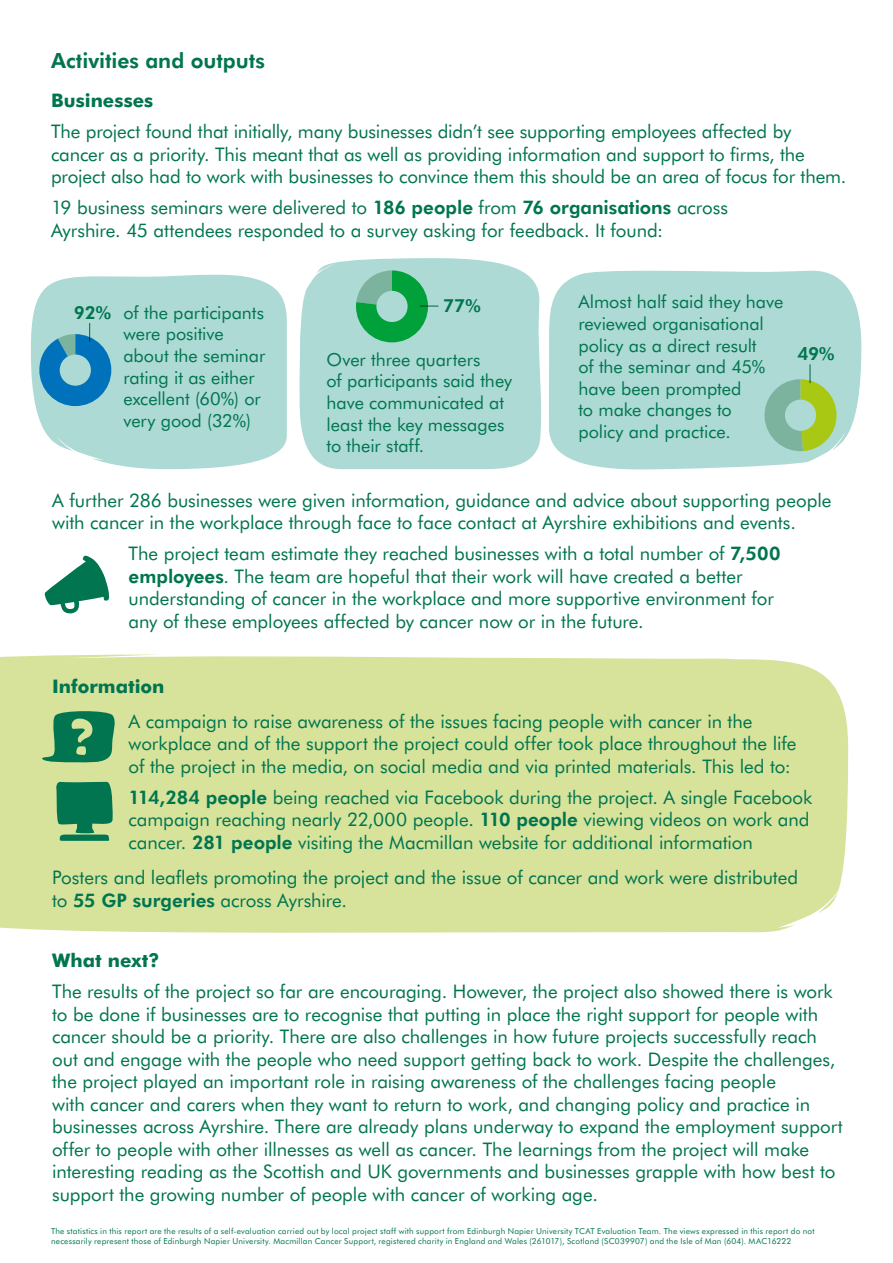
<style>
.page{position:relative;width:893px;height:1263px;background:#fff}
.page>*{position:absolute;margin:0;border:0;box-sizing:border-box;transform-origin:0 0}
.t1{font:800 21px "Futura BT";color:#007550}
.t2{font:18.75px/22.5px "Futura BT";letter-spacing:-.005em;color:#007550}
.t3{font:700 18.75px "Futura BT";letter-spacing:.005em;color:#007550}
.t4{font:18px/21.6px "Futura BT";letter-spacing:-.005em;color:#007550}
.t5{font:800 18px "Futura BT";color:#007550}
.t6{font:8.25px/9.9px "Futura BT";letter-spacing:.02em;color:#007550}
.s1{font-weight:800}
</style>
<div class="page">
<div style="left:0;top:654px;width:848px;height:279px;background:#d7e39b"></div>
<svg style="left:31px;top:275px;width:256px;height:194px;background:#b4ddd7"></svg>
<svg style="left:549px;top:270px;width:312px;height:200px;background:#b3dcd7"></svg>
<div style="left:299px;top:258px;width:242px;height:211px;background:#addad4"></div>
<svg style="left:39px;top:323px;width:72px;height:83px;background:#52a3c4"></svg>
<svg style="left:763px;top:364px;width:73px;height:88px;background:#9ecb95"></svg>
<svg style="left:356px;top:270px;width:82px;height:72px;background:#5cbc8a"></svg>
<svg style="left:44px;top:555px;width:65px;height:59px"></svg>
<svg style="left:40px;top:710px;width:77px;height:53px;background:#4e9d6b"></svg>
<svg style="left:56px;top:782px;width:58px;height:59px;background:#2a8a5e"></svg>
<p class="t1" style="left:51px;top:48px;width:215px">Activities and outputs</p>
<p class="t3" style="left:51px;top:89px;width:104px">Businesses</p>
<p class="t2" style="left:51px;top:120px;width:797px">The project found that initially, many businesses didn’t see supporting employees affected by cancer as a priority. This meant that as well as providing information and support to firms, the project also had to work with businesses to convince them this should be an area of focus for them.</p>
<p class="t2" style="left:51px;top:196px;width:679px">19 business seminars were delivered to <span class="s1">186 people</span> from <span class="s1">76 organisations</span> across<br>Ayrshire. 45 attendees responded to a survey asking for feedback. It found:</p>
<p class="t5" style="left:74px;top:302px;width:39px">92%</p>
<p class="t4" style="left:124px;top:301px;width:143px">of the participants were positive about the seminar rating it as either excellent (60%) or very good (32%)</p>
<p class="t5" style="left:443px;top:295px;width:39px">77%</p>
<p class="t4" style="left:327px;top:348px;width:187px">Over three quarters<br>of participants said they have communicated at least the key messages to their staff.</p>
<p class="t4" style="left:578px;top:291px;width:206px">Almost half said they have reviewed organisational policy as a direct result<br>of the seminar and 45% have been prompted<br>to make changes to<br>policy and practice.</p>
<p class="t5" style="left:797px;top:343px;width:39px">49%</p>
<p class="t2" style="left:52px;top:488px;width:781px">A further 286 businesses were given information, guidance and advice about supporting people with cancer in the workplace through face to face contact at Ayrshire exhibitions and events.</p>
<p class="t2" style="left:129px;top:542px;width:653px">The project team estimate they reached businesses with a total number of <span class="s1">7,500 employees</span>. The team are hopeful that their work will have created a better understanding of cancer in the workplace and more supportive environment for any of these employees affected by cancer now or in the future.</p>
<p class="t3" style="left:52px;top:674px;width:114px">Information</p>
<p class="t2" style="left:129px;top:710px;width:669px">A campaign to raise awareness of the issues facing people with cancer in the workplace and of the support the project could offer took place throughout the life of the project in the media, on social media and via printed materials. This led to:</p>
<p class="t2" style="left:129px;top:786px;width:685px"><span class="s1">114,284 people</span> being reached via Facebook during the project. A single Facebook campaign reaching nearly 22,000 people. <span class="s1">110 people</span> viewing videos on work and cancer. <span class="s1">281 people</span> visiting the Macmillan website for additional information</p>
<p class="t2" style="left:52px;top:866px;width:748px">Posters and leaflets promoting the project and the issue of cancer and work were distributed to <span class="s1">55 GP surgeries</span> across Ayrshire.</p>
<p class="t3" style="left:52px;top:949px;width:109px">What next?</p>
<p class="t2" style="left:52px;top:980px;width:792px">The results of the project so far are encouraging. However, the project also showed there is work to be done if businesses are to recognise that putting in place the right support for people with cancer should be a priority. There are also challenges in how future projects successfully reach out and engage with the people who need support getting back to work. Despite the challenges, the project played an important role in raising awareness of the challenges facing people<br>with cancer and carers when they want to return to work, and changing policy and practice in businesses across Ayrshire. There are already plans underway to expand the employment support offer to people with other illnesses as well as cancer. The learnings from the project will make interesting reading as the Scottish and UK governments and businesses grapple with how best to support the growing number of people with cancer of working age.</p>
<p class="t6" style="left:51px;top:1226px;width:765px">The statistics in this report are the results of a self-evaluation carried out by local project staff with support from Edinburgh Napier University TCAT Evaluation Team. The views expressed in this report do not necessarily represent those of Edinburgh Napier University. Macmillan Cancer Support, registered charity in England and Wales (261017), Scotland (SC039907) and the Isle of Man (604). MAC16222</p>
</div>
